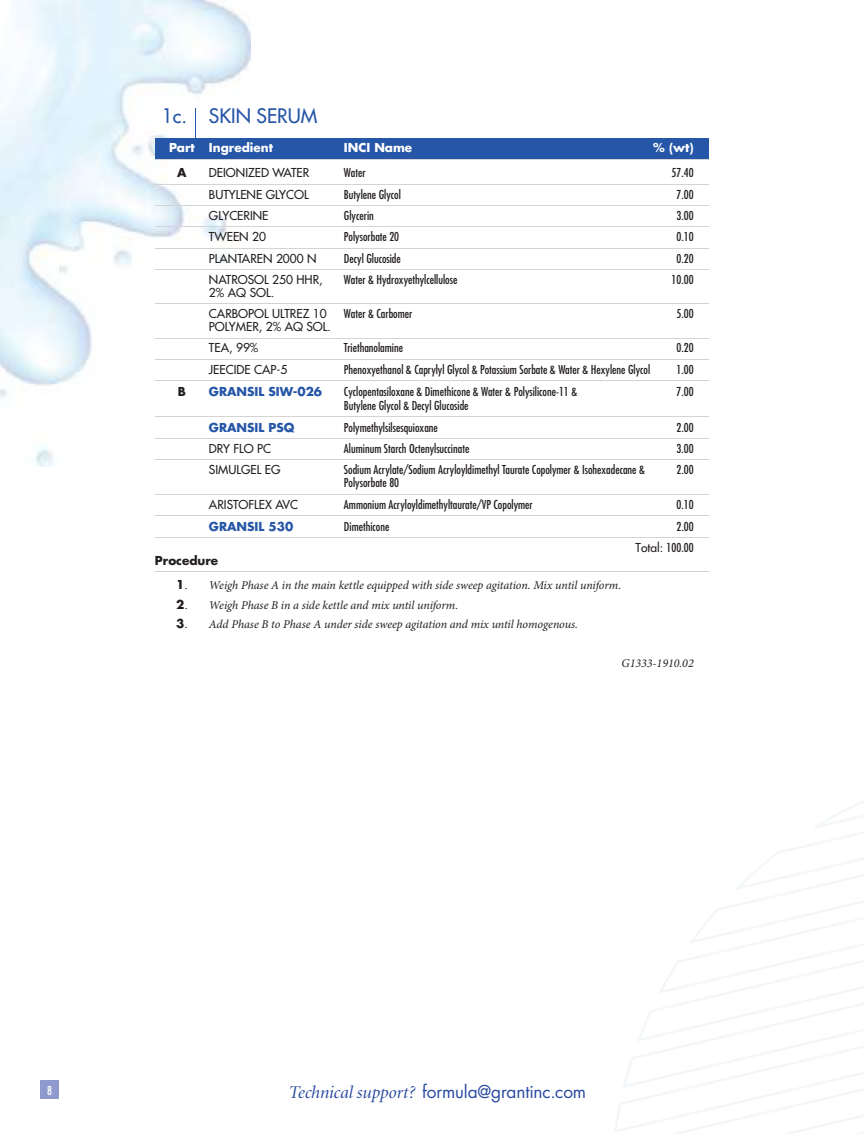
<style>
.page{position:relative;width:864px;height:1134px;background:#fff}
.page>*{position:absolute;margin:0;border:0;box-sizing:border-box;transform-origin:0 0}
.t1{font:19.5px "Futura";color:#2656a7}
.t2{font:17.25px "Futura";letter-spacing:-.01em;color:#27499f}
.t3{font:condensed 12px/21.5px "Futura";color:#241f1f;text-align:right}
.t4{font:italic 12px "Minion Pro";letter-spacing:-.005em;color:#241f1f}
.t5{font:12px/21.5px "Futura";color:#241f1f}
.t6{font:700 12px "Futura";color:#2656a7}
.t7{font:700 12px "Futura";color:#fff}
.t8{font:700 12px "Futura";color:#241f1f}
.t9{font:condensed 12px "Futura";color:#fff}
.s1{font-stretch:normal}
.s2{font-family:"Futura";font-weight:700;font-style:normal}
.s3{font-family:"Futura";font-style:normal}
.s4{font-family:"Minion Display";font-style:italic;font-size:18px}
</style>
<div class="page">
<div style="left:40px;top:1080px;width:19px;height:18px;background:#8e99cd"></div>
<img style="left:0;top:0;width:251px;height:466px">
<hr style="left:195px;top:108px;width:1px;height:49px;background:#2656a7">
<div style="left:155px;top:138px;width:553px;height:21px;background:#2656a7"></div>
<hr style="left:155px;top:159px;width:553px;height:1px;background:#d5d4d5">
<hr style="left:155px;top:184px;width:553px;height:1px;background:#d5d4d5">
<hr style="left:155px;top:205px;width:553px;height:1px;background:#d5d4d5">
<hr style="left:155px;top:227px;width:553px;height:1px;background:#d5d4d5">
<hr style="left:155px;top:248px;width:553px;height:1px;background:#d5d4d5">
<hr style="left:155px;top:269px;width:553px;height:1px;background:#d5d4d5">
<hr style="left:155px;top:303px;width:553px;height:1px;background:#d5d4d5">
<hr style="left:155px;top:338px;width:553px;height:1px;background:#d5d4d5">
<hr style="left:155px;top:359px;width:553px;height:1px;background:#d5d4d5">
<hr style="left:155px;top:380px;width:553px;height:1px;background:#d5d4d5">
<hr style="left:155px;top:416px;width:553px;height:1px;background:#d5d4d5">
<hr style="left:155px;top:438px;width:553px;height:1px;background:#d5d4d5">
<hr style="left:155px;top:460px;width:553px;height:1px;background:#d5d4d5">
<hr style="left:155px;top:494px;width:553px;height:1px;background:#d5d4d5">
<hr style="left:155px;top:515px;width:553px;height:1px;background:#d5d4d5">
<hr style="left:155px;top:537px;width:553px;height:1px;background:#d5d4d5">
<hr style="left:155px;top:571px;width:553px;height:1px;background:#d5d4d5">
<svg style="left:615px;top:801px;width:249px;height:333px"></svg>
<h1 class="t1" style="left:162px;top:104px;width:157px">1c. SKIN SERUM</h1>
<p class="t7" style="left:169px;top:140px;width:106px">Part Ingredient</p>
<p class="t7" style="left:344px;top:140px;width:70px">INCI Name</p>
<p class="t7" style="left:653px;top:140px;width:42px">% (wt)</p>
<p class="t8" style="left:177px;top:164px;width:11px">A</p>
<p class="t5" style="left:209px;top:162px;width:102px">DEIONIZED WATER</p>
<p class="t3" style="left:344px;top:162px;width:23px">Water</p>
<p class="t3" style="left:672px;top:162px;width:24px">57.40</p>
<p class="t5" style="left:209px;top:183px;width:101px">BUTYLENE GLYCOL</p>
<p class="t3" style="left:344px;top:183px;width:58px">Butylene Glycol</p>
<p class="t3" style="left:677px;top:183px;width:19px">7.00</p>
<p class="t5" style="left:209px;top:205px;width:61px">GLYCERINE</p>
<p class="t3" style="left:344px;top:205px;width:31px">Glycerin</p>
<p class="t3" style="left:677px;top:205px;width:19px">3.00</p>
<p class="t5" style="left:209px;top:226px;width:59px">TWEEN 20</p>
<p class="t3" style="left:344px;top:226px;width:57px">Polysorbate 20</p>
<p class="t3" style="left:677px;top:226px;width:19px">0.10</p>
<p class="t5" style="left:209px;top:248px;width:109px">PLANTAREN 2000 N</p>
<p class="t3" style="left:344px;top:247px;width:58px">Decyl Glucoside</p>
<p class="t3" style="left:677px;top:247px;width:19px">0.20</p>
<p class="t5" style="left:209px;top:269px;width:115px">NATROSOL 250 HHR,</p>
<p class="t3" style="left:344px;top:269px;width:115px">Water &amp; Hydroxyethylcellulose</p>
<p class="t3" style="left:672px;top:269px;width:24px">10.00</p>
<p class="t5" style="left:209px;top:282px;width:119px">2% AQ SOL.<br>CARBOPOL ULTREZ 10</p>
<p class="t3" style="left:344px;top:303px;width:70px">Water &amp; Carbomer</p>
<p class="t3" style="left:677px;top:303px;width:19px">5.00</p>
<p class="t5" style="left:209px;top:316px;width:124px">POLYMER, 2% AQ SOL.<br>TEA, 99%</p>
<p class="t3" style="left:344px;top:337px;width:61px">Triethanolamine</p>
<p class="t3" style="left:677px;top:337px;width:19px">0.20</p>
<p class="t5" style="left:209px;top:359px;width:80px">JEECIDE CAP-5</p>
<p class="t3" style="left:344px;top:358px;width:308px">Phenoxyethanol &amp; Caprylyl Glycol &amp; Potassium Sorbate &amp; Water &amp; Hexylene Glycol</p>
<p class="t3" style="left:677px;top:358px;width:19px">1.00</p>
<p class="t8" style="left:178px;top:383px;width:10px">B</p>
<p class="t6" style="left:209px;top:383px;width:115px">GRANSIL SIW-026</p>
<p class="t3" style="left:344px;top:381px;width:235px">Cyclopentasiloxane &amp; Dimethicone &amp; Water &amp; Polysilicone-11 &amp;</p>
<p class="t3" style="left:677px;top:381px;width:19px">7.00</p>
<p class="t3" style="left:344px;top:394px;width:126px">Butylene Glycol &amp; Decyl Glucoside</p>
<p class="t6" style="left:209px;top:419px;width:87px">GRANSIL PSQ</p>
<p class="t3" style="left:344px;top:416px;width:95px">Polymethylsilsesquioxane</p>
<p class="t3" style="left:677px;top:416px;width:19px">2.00</p>
<p class="t5" style="left:209px;top:438px;width:64px">DRY FLO PC</p>
<p class="t3" style="left:344px;top:438px;width:127px">Aluminum Starch Octenylsuccinate</p>
<p class="t3" style="left:677px;top:438px;width:19px">3.00</p>
<p class="t5" style="left:209px;top:459px;width:73px">SIMULGEL EG</p>
<p class="t3" style="left:344px;top:459px;width:303px">Sodium Acrylate/Sodium Acryloyldimethyl Taurate Copolymer &amp; Isohexadecane &amp;</p>
<p class="t3" style="left:677px;top:459px;width:19px">2.00</p>
<p class="t3" style="left:344px;top:472px;width:57px">Polysorbate 80</p>
<p class="t5" style="left:209px;top:493px;width:91px">ARISTOFLEX AVC</p>
<p class="t3" style="left:344px;top:493px;width:190px">Ammonium Acryloyldimethyltaurate/VP Copolymer</p>
<p class="t3" style="left:677px;top:493px;width:19px">0.10</p>
<p class="t6" style="left:209px;top:518px;width:86px">GRANSIL 530</p>
<p class="t3" style="left:344px;top:515px;width:47px">Dimethicone</p>
<p class="t3" style="left:636px;top:515px;width:60px">2.00<br><span class="s1">Total:</span> 100.00</p>
<p class="t8" style="left:155px;top:552px;width:65px">Procedure</p>
<p class="t4" style="left:176px;top:577px;width:447px"><span class="s2">1</span><span class="s3">.</span> Weigh Phase A in the main kettle equipped with side sweep agitation. Mix until uniform.</p>
<p class="t4" style="left:176px;top:597px;width:284px"><span class="s2">2</span><span class="s3">.</span> Weigh Phase B in a side kettle and mix until uniform.</p>
<p class="t4" style="left:176px;top:616px;width:404px"><span class="s2">3</span><span class="s3">.</span> Add Phase B to Phase A under side sweep agitation and mix until homogenous.</p>
<p class="t4" style="left:622px;top:655px;width:74px">G1333-1910.02</p>
<p class="t9" style="left:47px;top:1083px;width:6px">8</p>
<h2 class="t2" style="left:288px;top:1080px;width:299px"><span class="s4">Technical support?</span> formula@grantinc.com</h2>
</div>
